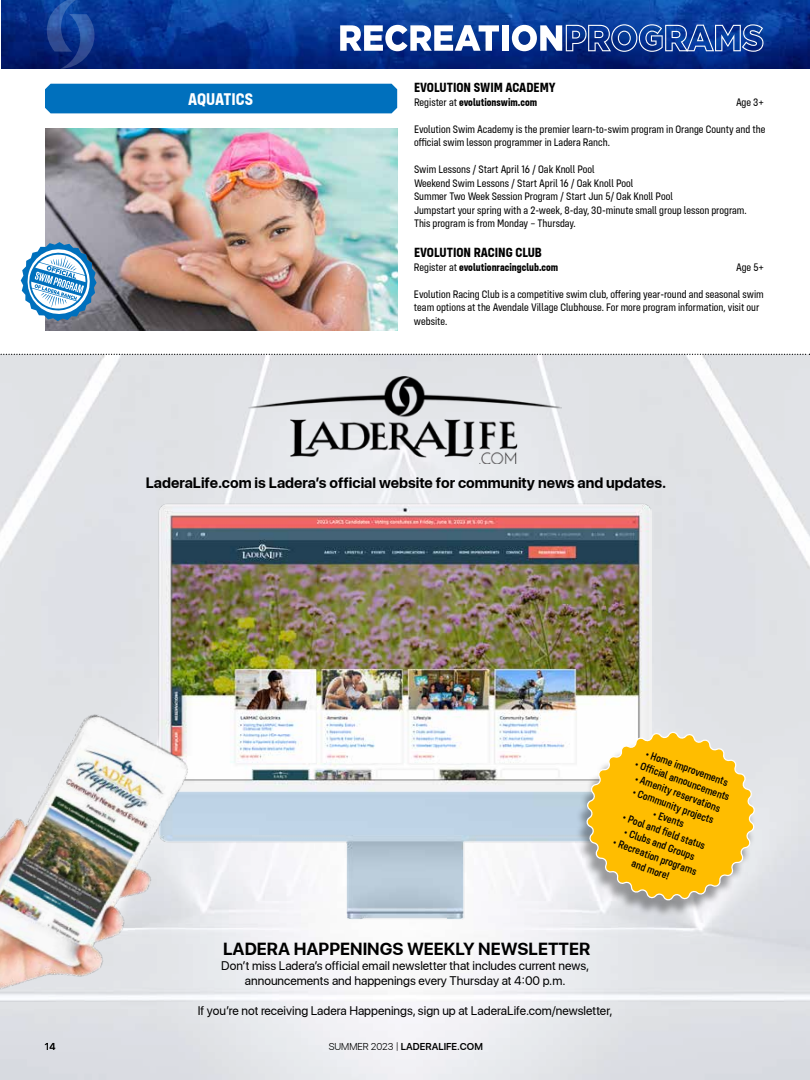
<style>
.page{position:relative;width:810px;height:1080px;background:#fff}
.page>*{position:absolute;margin:0;border:0;box-sizing:border-box;transform-origin:0 0}
.t1{font:700 17.5px "AJSF";color:#000}
.t2{font:700 condensed 17.5px "AJ Config";color:#fff}
.t3{font:700 15px "AJSF";color:#000}
.t4{font:700 condensed 13.75px "AJ Config";color:#000}
.t5{font:12.5px/15px "AJSF";color:#000;text-align:center}
.t6{font:condensed 11.25px/13.5px "AJ Config";color:#000}
.t7{font:500 condensed 11.25px/13.5px "AJ Config";color:#000;text-align:center}
.t8{font:700 condensed 11.25px "AJ Config";color:#000}
.t9{font:600 10px "AJSF";color:#000}
.t10{font:10px "AJSF";color:#000}
.s1{font-weight:400}
.s2{font-weight:300}
</style>
<div class="page">
<img style="left:1px;top:0;width:809px;height:69px">
<svg style="left:47px;top:0;width:48px;height:69px;background:#183f91"></svg>
<svg style="left:340px;top:25px;width:159px;height:26px"></svg>
<div style="left:502px;top:25px;width:6px;height:26px;background:#fff"></div>
<svg style="left:512px;top:24px;width:251px;height:28px;background:#496aaf"></svg>
<img style="left:0;top:355px;width:810px;height:725px">
<div style="left:45px;top:84px;width:352px;height:29px;background:#0070bd"></div>
<img style="left:45px;top:129px;width:353px;height:201px">
<svg style="left:21px;top:241px;width:76px;height:81px"></svg>
<svg style="left:0;top:354px;width:810px;height:1px"></svg>
<img style="left:159px;top:504px;width:492px;height:415px">
<img style="left:248px;top:376px;width:314px;height:88px">
<img style="left:0;top:663px;width:219px;height:369px">
<div style="left:574px;top:736px;width:182px;height:182px;background:#000;opacity:.35"></div>
<svg style="left:585px;top:730px;width:171px;height:172px;background:#f4c745"></svg>
<h1 class="t2" style="left:188px;top:89px;width:66px">AQUATICS</h1>
<p class="t4" style="left:414px;top:80px;width:143px">EVOLUTION SWIM ACADEMY</p>
<p class="t8" style="left:414px;top:96px;width:125px"><span class="s1">Register at</span> evolutionswim.com</p>
<p class="t6" style="left:736px;top:96px;width:29px">Age 3+</p>
<p class="t6" style="left:414px;top:123px;width:353px">Evolution Swim Academy is the premier learn-to-swim program in Orange County and the official swim lesson programmer in Ladera Ranch.</p>
<p class="t6" style="left:414px;top:163px;width:334px">Swim Lessons / Start April 16 / Oak Knoll Pool<br>Weekend Swim Lessons / Start April 16 / Oak Knoll Pool<br>Summer Two Week Session Program / Start Jun 5/ Oak Knoll Pool<br>Jumpstart your spring with a 2-week, 8-day, 30-minute small group lesson program.<br>This program is from Monday – Thursday.</p>
<p class="t4" style="left:414px;top:245px;width:129px">EVOLUTION RACING CLUB</p>
<p class="t8" style="left:414px;top:261px;width:146px"><span class="s1">Register at</span> evolutionracingclub.com</p>
<p class="t6" style="left:736px;top:261px;width:29px">Age 5+</p>
<p class="t6" style="left:414px;top:288px;width:351px">Evolution Racing Club is a competitive swim club, offering year-round and seasonal swim team options at the Avendale Village Clubhouse. For more program information, visit our website.</p>
<h2 class="t3" style="left:146px;top:472px;width:522px">LaderaLife.com is Ladera’s official website for community news and updates.</h2>
<p class="t7" style="left:648px;top:747px;width:88px;rotate:20deg">• Home improvements</p>
<p class="t7" style="left:638px;top:757px;width:101px;rotate:20deg">• Offi cial announcements</p>
<p class="t7" style="left:638px;top:771px;width:92px;rotate:20deg">• Amenity reservations</p>
<p class="t7" style="left:635px;top:785px;width:87px;rotate:20deg">• Community projects</p>
<p class="t7" style="left:656px;top:807px;width:34px;rotate:20deg">• Events</p>
<p class="t7" style="left:626px;top:810px;width:88px;rotate:20deg">• Pool and fi eld status</p>
<p class="t7" style="left:627px;top:825px;width:76px;rotate:20deg">• Clubs and Groups</p>
<p class="t7" style="left:616px;top:835px;width:90px;rotate:20deg">• Recreation programs and more!</p>
<h1 class="t1" style="left:223px;top:937px;width:369px">LADERA HAPPENINGS WEEKLY NEWSLETTER</h1>
<p class="t5" style="left:221px;top:958px;width:370px">Don’t miss Ladera’s official email newsletter that includes current news, announcements and happenings every Thursday at 4:00 p.m.</p>
<p class="t5" style="left:198px;top:1003px;width:416px">If you’re not receiving Ladera Happenings, sign up at LaderaLife.com/newsletter,</p>
<p class="t10" style="left:45px;top:1039px;width:12px">14</p>
<p class="t9" style="left:329px;top:1039px;width:156px"><span class="s2">SUMMER 2023 |</span> LADERALIFE.COM</p>
</div>
